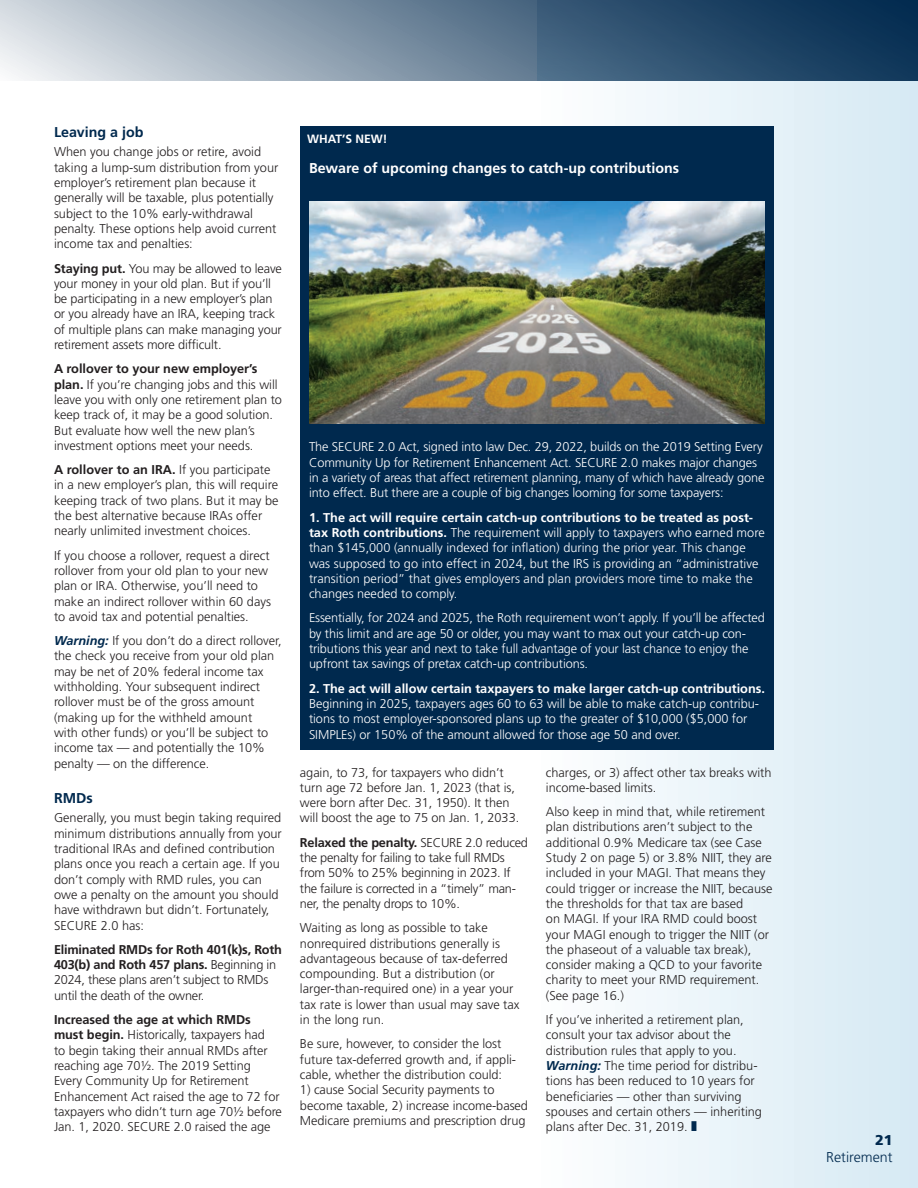
<style>
.page{position:relative;width:918px;height:1188px;background:#fff}
.page>*{position:absolute;margin:0;border:0;box-sizing:border-box;transform-origin:0 0}
.t1{font:700 14.25px "Frutiger LT Std";color:#fff}
.t2{font:700 14.25px "Frutiger LT Std";color:#00294e}
.t3{font:300 14.25px "Frutiger LT Std";color:#00294e}
.t4{font:900 14.25px "Frutiger LT Std";color:#00294e}
.t5{font:300 12.75px/15.3px "Frutiger LT Std";color:#231f20}
.t6{font:300 12.75px/15.3px "Frutiger LT Std";letter-spacing:-.01em;color:#fff}
.t7{font:300 12.75px/15.3px "Frutiger LT Std";letter-spacing:-.02em;color:#231f20}
.t8{font:700 12.75px "Frutiger LT Std";letter-spacing:-.005em;color:#fff}
.t9{font:700 12px "Frutiger LT Std";color:#fff}
.s1{font-weight:700}
.s2{font-weight:700;font-style:italic;color:#00294e}
.s3{color:#00294e}
</style>
<div class="page">
<div style="left:537px;top:0;width:381px;height:1188px;background:linear-gradient(to right,#feffff,#d5e9f3)"></div>
<svg style="left:0;top:0;width:918px;height:81px;background:#6b8399"></svg>
<div style="left:300px;top:126px;width:474px;height:623px;background:#00294e"></div>
<img style="left:309px;top:202px;width:456px;height:222px">
<p class="t2" style="left:54px;top:123px;width:91px">Leaving a job</p>
<p class="t5" style="left:54px;top:145px;width:226px">When you change jobs or retire, avoid taking a lump-sum distribution from your employer’s retirement plan because it generally will be taxable, plus potentially subject to the 10% early-withdrawal penalty. These options help avoid current income tax and penalties:</p>
<p class="t5" style="left:54px;top:261px;width:229px"><span class="s1">Staying put.</span> You may be allowed to leave your money in your old plan. But if you’ll be participating in a new employer’s plan or you already have an IRA, keeping track of multiple plans can make managing your retirement assets more difficult.</p>
<p class="t5" style="left:54px;top:362px;width:230px"><span class="s1">A rollover to your new employer’s plan.</span> If you’re changing jobs and this will leave you with only one retirement plan to keep track of, it may be a good solution.<br>But evaluate how well the new plan’s investment options meet your needs.</p>
<p class="t5" style="left:54px;top:462px;width:226px"><span class="s1">A rollover to an IRA.</span> If you participate in a new employer’s plan, this will require keeping track of two plans. But it may be the best alternative because IRAs offer nearly unlimited investment choices.</p>
<p class="t5" style="left:54px;top:548px;width:219px">If you choose a rollover, request a direct rollover from your old plan to your new plan or IRA. Otherwise, you’ll need to make an indirect rollover within 60 days to avoid tax and potential penalties.</p>
<p class="t5" style="left:54px;top:633px;width:229px"><span class="s2">Warning:</span> If you don’t do a direct rollover, the check you receive from your old plan may be net of 20% federal income tax withholding. Your subsequent indirect rollover must be of the gross amount (making up for the withheld amount<br>with other funds) or you’ll be subject to income tax — and potentially the 10% penalty — on the difference.</p>
<p class="t2" style="left:54px;top:789px;width:40px">RMDs</p>
<p class="t5" style="left:54px;top:811px;width:229px">Generally, you must begin taking required minimum distributions annually from your traditional IRAs and defined contribution plans once you reach a certain age. If you don’t comply with RMD rules, you can owe a penalty on the amount you should have withdrawn but didn’t. Fortunately, SECURE 2.0 has:</p>
<p class="t7" style="left:54px;top:942px;width:229px"><span class="s1">Eliminated RMDs for Roth 401(k)s, Roth 403(b) and Roth 457 plans.</span> Beginning in 2024, these plans aren’t subject to RMDs until the death of the owner.</p>
<p class="t5" style="left:54px;top:1012px;width:230px"><span class="s1">Increased the age at which RMDs must begin.</span> Historically, taxpayers had<br>to begin taking their annual RMDs after reaching age 701/2. The 2019 Setting<br>Every Community Up for Retirement Enhancement Act raised the age to 72 for taxpayers who didn’t turn age 701/2 before Jan. 1, 2020. SECURE 2.0 raised the age</p>
<p class="t9" style="left:307px;top:131px;width:82px">WHAT’S NEW!</p>
<p class="t1" style="left:309px;top:160px;width:372px">Beware of upcoming changes to catch-up contributions</p>
<p class="t6" style="left:309px;top:440px;width:457px">The SECURE 2.0 Act, signed into law Dec. 29, 2022, builds on the 2019 Setting Every Community Up for Retirement Enhancement Act. SECURE 2.0 makes major changes in a variety of areas that affect retirement planning, many of which have already gone into effect. But there are a couple of big changes looming for some taxpayers:</p>
<p class="t6" style="left:309px;top:510px;width:457px"><span class="s1">1. The act will require certain catch-up contributions to be treated as post&shy;tax Roth contributions.</span> The requirement will apply to taxpayers who earned more than $145,000 (annually indexed for inflation) during the prior year. This change was supposed to go into effect in 2024, but the IRS is providing an “administrative transition period” that gives employers and plan providers more time to make the changes needed to comply.</p>
<p class="t6" style="left:309px;top:611px;width:457px">Essentially, for 2024 and 2025, the Roth requirement won’t apply. If you’ll be affected by this limit and are age 50 or older, you may want to max out your catch-up con&shy;tributions this year and next to take full advantage of your last chance to enjoy the upfront tax savings of pretax catch-up contributions.</p>
<p class="t8" style="left:309px;top:681px;width:457px">2. The act will allow certain taxpayers to make larger catch-up contributions.</p>
<p class="t6" style="left:309px;top:696px;width:452px">Beginning in 2025, taxpayers ages 60 to 63 will be able to make catch-up contribu&shy;tions to most employer-sponsored plans up to the greater of $10,000 ($5,000 for<br>SIMPLEs) or 150% of the amount allowed for those age 50 and over.</p>
<p class="t5" style="left:300px;top:765px;width:221px">again, to 73, for taxpayers who didn’t turn age 72 before Jan. 1, 2023 (that is, were born after Dec. 31, 1950). It then will boost the age to 75 on Jan. 1, 2033.</p>
<p class="t7" style="left:300px;top:835px;width:230px"><span class="s1">Relaxed the penalty.</span> SECURE 2.0 reduced the penalty for failing to take full RMDs from 50% to 25% beginning in 2023. If the failure is corrected in a “timely” man&shy;ner, the penalty drops to 10%.</p>
<p class="t5" style="left:300px;top:920px;width:221px">Waiting as long as possible to take nonrequired distributions generally is advantageous because of tax-deferred compounding. But a distribution (or larger-than-required one) in a year your tax rate is lower than usual may save tax in the long run.</p>
<p class="t5" style="left:300px;top:1037px;width:218px">Be sure, however, to consider the lost future tax-deferred growth and, if appli&shy;cable, whether the distribution could:</p>
<p class="t5" style="left:300px;top:1082px;width:230px">1) cause Social Security payments to become taxable, 2) increase income-based<br>Medicare premiums and prescription drug</p>
<p class="t5" style="left:546px;top:765px;width:227px">charges, or 3) affect other tax breaks with income-based limits.</p>
<p class="t5" style="left:546px;top:804px;width:228px">Also keep in mind that, while retirement plan distributions aren’t subject to the additional 0.9% Medicare tax (see Case Study 2 on page 5) or 3.8% NIIT, they are included in your MAGI. That means they could trigger or increase the NIIT, because the thresholds for that tax are based<br>on MAGI. If your IRA RMD could boost your MAGI enough to trigger the NIIT (or the phaseout of a valuable tax break), consider making a QCD to your favorite charity to meet your RMD requirement. (See page 16.)</p>
<p class="t5" style="left:546px;top:1012px;width:218px">If you’ve inherited a retirement plan, consult your tax advisor about the distribution rules that apply to you.<br><span class="s2">Warning:</span> The time period for distribu&shy;tions has been reduced to 10 years for beneficiaries — other than surviving spouses and certain others — inheriting plans after Dec. 31, 2019. <span class="s3">❚</span></p>
<p class="t4" style="left:875px;top:1132px;width:19px">21</p>
<p class="t3" style="left:826px;top:1150px;width:68px">Retirement</p>
</div>
